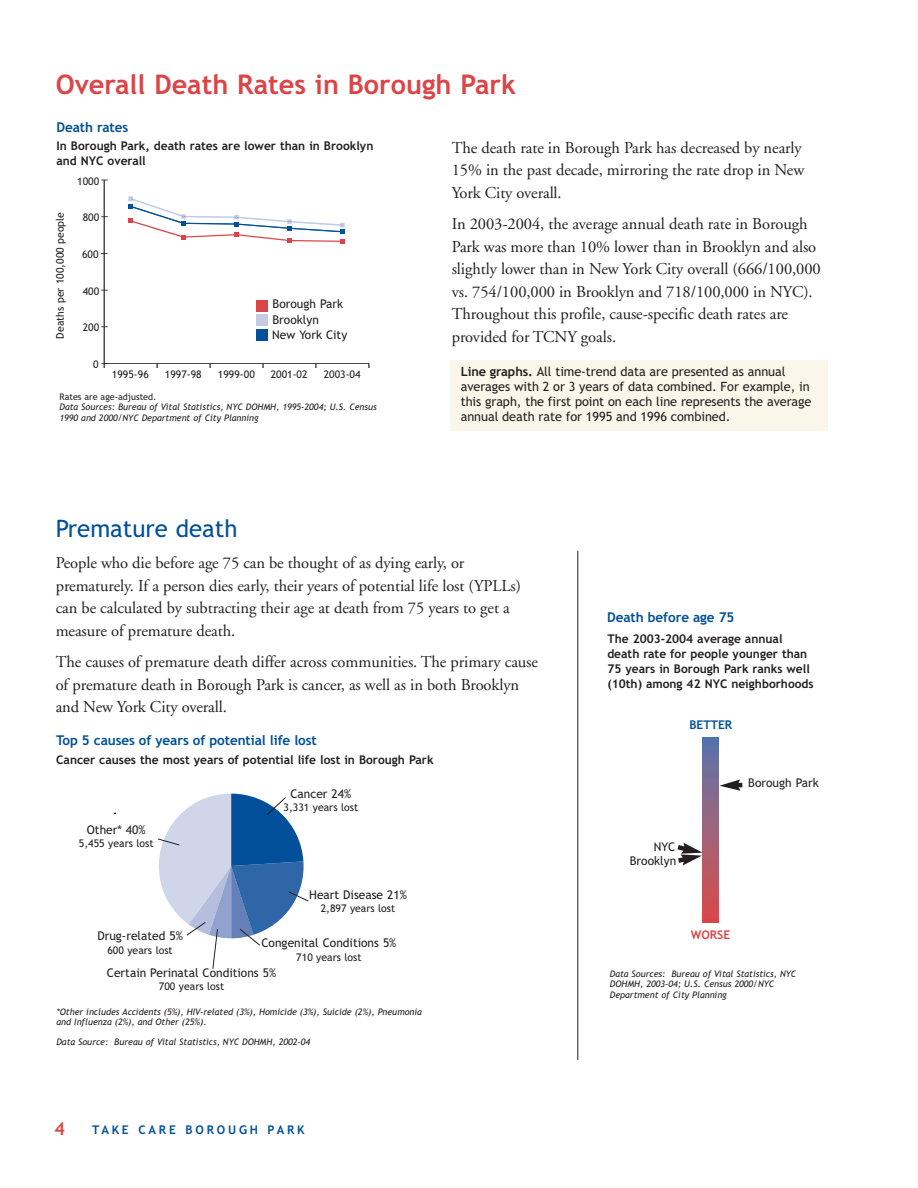
<style>
.page{position:relative;width:918px;height:1188px;background:#fff}
.page>*{position:absolute;margin:0;border:0;box-sizing:border-box;transform-origin:0 0}
.t1{font:700 27px "Trebuchet MSPS";color:#db4548}
.t2{font:24px "Trebuchet MS";color:#015099}
.t3{font:700 18px "Trebuchet MSPS";color:#db4548}
.t4{font:16.5px/22.5px "Adobe Garamond";letter-spacing:-.005em;color:#231f20}
.t5{font:700 13.5px "Trebuchet MSPS";letter-spacing:-.005em;color:#015099}
.t6{font:12.75px/15px "Trebuchet MS";letter-spacing:-.005em;color:#231f20}
.t7{font:700 12px/15px "Trebuchet MSPS";color:#231f20}
.t8{font:12px/15.8px "Trebuchet MS";color:#231f20}
.t9{font:700 12px "Trebuchet MSPS";letter-spacing:.235em;color:#015099}
.t10{font:700 12px "Trebuchet MSPS";color:#db4548}
.t11{font:10.5px "Trebuchet MS";color:#231f20}
.t12{font:italic 9px/10.5px "Trebuchet MSPS";color:#231f20}
.t13{font:9px "Trebuchet MS";color:#231f20}
.s1{font-family:"Trebuchet MSPS";font-weight:700}
</style>
<div class="page">
<hr style="left:104px;top:363px;width:265px;height:1px;background:#231f20">
<hr style="left:104px;top:180px;width:1px;height:183px;background:#231f20">
<svg style="left:128px;top:196px;width:217px;height:48px"></svg>
<svg style="left:677px;top:738px;width:66px;height:185px"></svg>
<hr style="left:578px;top:551px;width:1px;height:509px;background:#231f20">
<div style="left:450px;top:360px;width:378px;height:70px;background:#fbf6ea"></div>
<svg style="left:158px;top:794px;width:151px;height:175px"></svg>
<div style="left:257px;top:300px;width:11px;height:11px;background:#db4548"></div>
<div style="left:257px;top:329px;width:11px;height:11px;background:#015099"></div>
<div style="left:257px;top:314px;width:11px;height:12px;background:#c3cae3"></div>
<h1 class="t1" style="left:56px;top:74px;width:462px">Overall Death Rates in Borough Park</h1>
<p class="t5" style="left:56px;top:122px;width:73px">Death rates</p>
<p class="t7" style="left:56px;top:139px;width:318px">In Borough Park, death rates are lower than in Brooklyn and NYC overall</p>
<p class="t11" style="left:54px;top:339px;width:128px;rotate:-90deg">Deaths per 100,000 people</p>
<p class="t11" style="left:83px;top:175px;width:18px">000</p>
<p class="t11" style="left:83px;top:212px;width:18px">800</p>
<p class="t11" style="left:82px;top:248px;width:18px">600</p>
<p class="t11" style="left:83px;top:285px;width:18px">400</p>
<p class="t11" style="left:83px;top:322px;width:18px">200</p>
<p class="t11" style="left:93px;top:358px;width:7px">0</p>
<p class="t11" style="left:112px;top:369px;width:38px">1995-96</p>
<p class="t8" style="left:273px;top:296px;width:72px">Borough Park<br>Brooklyn</p>
<p class="t8" style="left:272px;top:327px;width:76px">New York City</p>
<p class="t11" style="left:165px;top:369px;width:38px">1997-98</p>
<p class="t11" style="left:218px;top:369px;width:38px">1999-00</p>
<p class="t11" style="left:271px;top:369px;width:38px">2001-02</p>
<p class="t11" style="left:324px;top:369px;width:38px">2003-04</p>
<p class="t13" style="left:59px;top:391px;width:99px">Rates are age-adjusted.</p>
<p class="t12" style="left:59px;top:403px;width:319px">Data Sources: Bureau of Vital Statistics, NYC DOHMH, 1995-2004; U.S. Census<br>1990 and 2000/NYC Department of City Planning</p>
<h2 class="t2" style="left:56px;top:515px;width:183px">Premature death</h2>
<p class="t4" style="left:452px;top:138px;width:354px">The death rate in Borough Park has decreased by nearly<br>15% in the past decade, mirroring the rate drop in New<br>York City overall.</p>
<p class="t4" style="left:452px;top:214px;width:371px">In 2003-2004, the average annual death rate in Borough Park was more than 10% lower than in Brooklyn and also slightly lower than in New York City overall (666/100,000 vs. 754/100,000 in Brooklyn and 718/100,000 in NYC).<br>Throughout this profile, cause-specific death rates are provided for TCNY goals.</p>
<p class="t6" style="left:461px;top:364px;width:352px"><span class="s1">Line graphs.</span> All time-trend data are presented as annual averages with 2 or 3 years of data combined. For example, in this graph, the first point on each line represents the average annual death rate for 1995 and 1996 combined.</p>
<p class="t4" style="left:56px;top:553px;width:467px">People who die before age 75 can be thought of as dying early, or prematurely. If a person dies early, their years of potential life lost (YPLLs) can be calculated by subtracting their age at death from 75 years to get a measure of premature death.</p>
<p class="t4" style="left:56px;top:652px;width:484px">The causes of premature death differ across communities. The primary cause of premature death in Borough Park is cancer, as well as in both Brooklyn and New York City overall.</p>
<p class="t5" style="left:56px;top:735px;width:262px">Top 5 causes of years of potential life lost</p>
<p class="t7" style="left:56px;top:753px;width:379px">Cancer causes the most years of potential life lost in Borough Park</p>
<p class="t8" style="left:87px;top:822px;width:60px">Other* 40%</p>
<p class="t11" style="left:79px;top:837px;width:76px">5,455 years lost</p>
<p class="t8" style="left:97px;top:928px;width:87px">Drug-related 5%</p>
<p class="t11" style="left:107px;top:944px;width:67px">600 years lost</p>
<p class="t8" style="left:290px;top:786px;width:62px">Cancer 24%</p>
<p class="t11" style="left:284px;top:801px;width:76px">3,331 years lost</p>
<p class="t8" style="left:309px;top:887px;width:99px">Heart Disease 21%</p>
<p class="t11" style="left:321px;top:902px;width:76px">2,897 years lost</p>
<p class="t8" style="left:261px;top:935px;width:137px">Congenital Conditions 5%</p>
<p class="t11" style="left:296px;top:951px;width:67px">710 years lost</p>
<p class="t8" style="left:107px;top:965px;width:171px">Certain Perinatal Conditions 5%</p>
<p class="t11" style="left:159px;top:980px;width:67px">700 years lost</p>
<p class="t12" style="left:57px;top:1007px;width:367px">*Other includes Accidents (5%), HIV-related (3%), Homicide (3%), Suicide (2%), Pneumonia and Influenza (2%), and Other (25%).</p>
<p class="t12" style="left:56px;top:1037px;width:255px">Data Source: Bureau of Vital Statistics, NYC DOHMH, 2002-04</p>
<p class="t3" style="left:54px;top:1122px;width:12px">4</p>
<p class="t9" style="left:92px;top:1126px;width:214px">TAKE CARE BOROUGH PARK</p>
<p class="t5" style="left:607px;top:612px;width:129px">Death before age 75</p>
<p class="t7" style="left:607px;top:633px;width:208px">The 2003-2004 average annual death rate for people younger than 75 years in Borough Park ranks well (10th) among 42 NYC neighborhoods</p>
<p class="t9" style="left:689px;top:721px;width:44px">BETTER</p>
<p class="t8" style="left:654px;top:839px;width:23px">NYC</p>
<p class="t8" style="left:630px;top:853px;width:48px">Brooklyn</p>
<p class="t8" style="left:748px;top:775px;width:72px">Borough Park</p>
<p class="t10" style="left:691px;top:931px;width:41px">WORSE</p>
<p class="t12" style="left:610px;top:969px;width:188px">Data Sources: Bureau of Vital Statistics, NYC<br>DOHMH, 2003-04; U.S. Census 2000/NYC<br>Department of City Planning</p>
</div>
